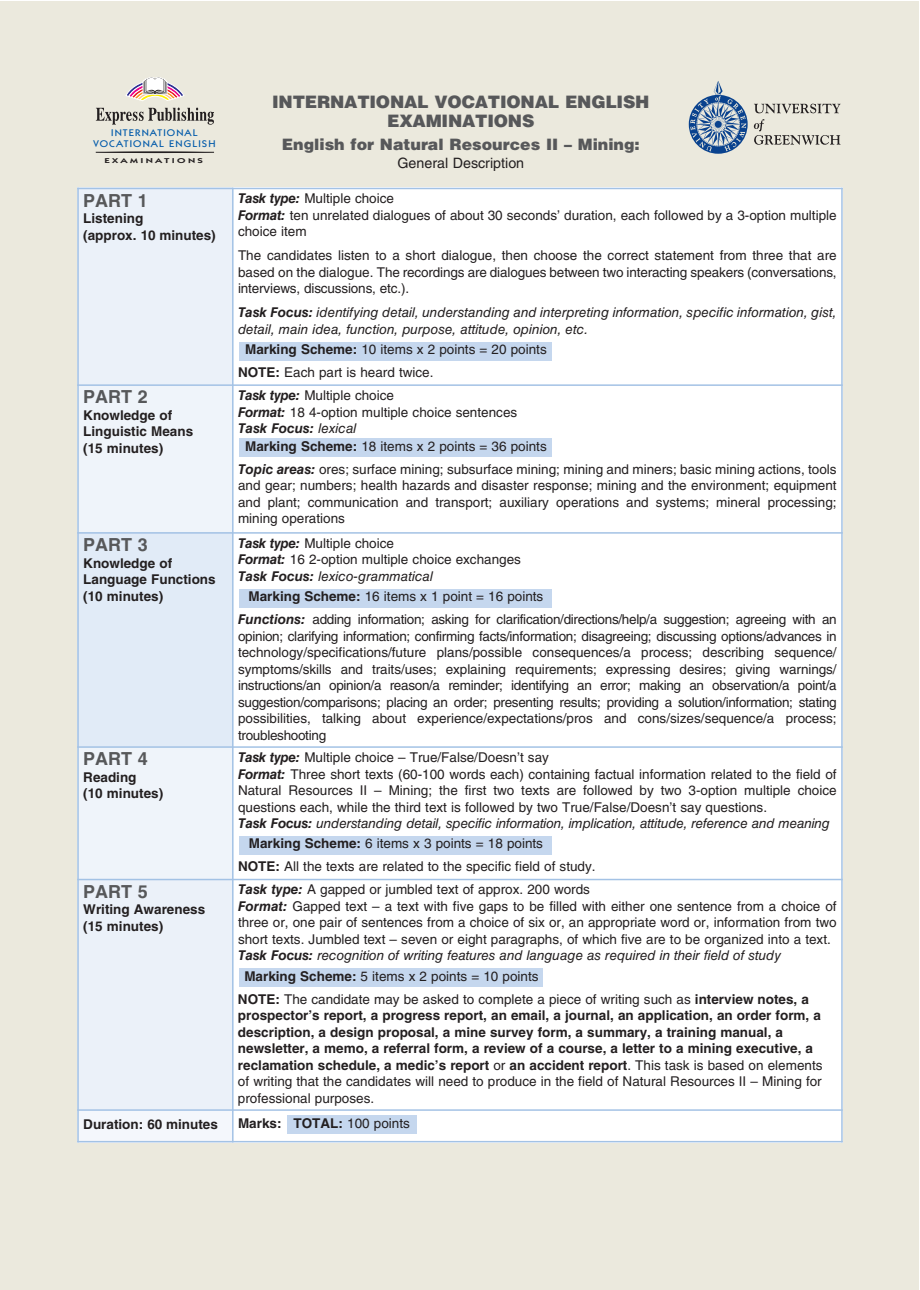
<style>
.page{position:relative;width:920px;height:1290px;background:#fff}
.page>*{position:absolute;margin:0;border:0;box-sizing:border-box;transform-origin:0 0}
.t1{font:700 18px "Helvetica LT Std";color:#57585a}
.t2{font:900 17.1px/18.6px "Helvetica LT Std";letter-spacing:-.015em;color:#57585a;text-align:center}
.t3{font:900 15.75px "Helvetica LT Std";color:#57585a}
.t4{font:14.25px "Helvetica LT Std";color:#231f20}
.t5{font:13.5px/16.5px "Helvetica LT Std";color:#231f20}
.t6{font:700 13.5px/16.5px "Helvetica LT Std";color:#231f20}
.t7{font:italic 13.5px/16.5px "Helvetica LT Std";color:#231f20}
.t8{font:500 9.75px/10.9px "ITC Kabel Std";letter-spacing:.105em;color:#015aaa;text-align:center;scale:1.1 1}
.t9{font:600 7.05px "ITC Kabel Std";letter-spacing:.22em;color:#231f20;scale:1.53 1}
.s1{font-weight:700;font-style:italic}
.s2{font-weight:700}
.s3{font-style:italic}
.s4{font-weight:400}
</style>
<div class="page">
<div style="left:0;top:1px;width:919px;height:1288px;background:#ebe9dd"></div>
<div style="left:77px;top:188px;width:156px;height:197px;background:#ebf1f9"></div>
<div style="left:233px;top:188px;width:610px;height:197px;background:#fff"></div>
<div style="left:240px;top:342px;width:312px;height:19px;background:#c5d7ee"></div>
<div style="left:77px;top:385px;width:156px;height:148px;background:#eff4fa"></div>
<div style="left:233px;top:385px;width:610px;height:148px;background:#fff"></div>
<div style="left:240px;top:438px;width:312px;height:19px;background:#c5d7ee"></div>
<div style="left:77px;top:533px;width:156px;height:214px;background:#e1ebf7"></div>
<div style="left:233px;top:533px;width:610px;height:214px;background:#fff"></div>
<div style="left:240px;top:589px;width:312px;height:19px;background:#c5d7ee"></div>
<div style="left:77px;top:747px;width:156px;height:132px;background:#eff4fa"></div>
<div style="left:233px;top:747px;width:610px;height:132px;background:#fff"></div>
<div style="left:240px;top:836px;width:312px;height:19px;background:#c5d7ee"></div>
<div style="left:77px;top:879px;width:156px;height:231px;background:#ebf1f9"></div>
<div style="left:233px;top:879px;width:610px;height:231px;background:#fff"></div>
<div style="left:240px;top:968px;width:303px;height:19px;background:#c5d7ee"></div>
<div style="left:77px;top:1110px;width:156px;height:32px;background:#f4f7fc"></div>
<div style="left:233px;top:1110px;width:610px;height:32px;background:#fff"></div>
<div style="left:287px;top:1115px;width:129px;height:19px;background:#c5d7ee"></div>
<hr style="left:77px;top:188px;width:2px;height:954px;background:#a3c2e5">
<hr style="left:232px;top:188px;width:2px;height:954px;background:#a3c2e5">
<hr style="left:841px;top:188px;width:2px;height:954px;background:#a3c2e5">
<hr style="left:77px;top:188px;width:766px;height:1px;background:#a3c2e5">
<hr style="left:77px;top:384px;width:766px;height:2px;background:#a3c2e5">
<hr style="left:77px;top:532px;width:766px;height:2px;background:#a3c2e5">
<hr style="left:77px;top:746px;width:766px;height:2px;background:#a3c2e5">
<hr style="left:77px;top:879px;width:766px;height:1px;background:#a3c2e5">
<hr style="left:77px;top:1109px;width:766px;height:2px;background:#a3c2e5">
<hr style="left:77px;top:1141px;width:766px;height:1px;background:#a3c2e5">
<svg style="left:754px;top:104px;width:87px;height:41px"></svg>
<svg style="left:689px;top:81px;width:59px;height:73px"></svg>
<svg style="left:125px;top:78px;width:60px;height:23px"></svg>
<svg style="left:96px;top:108px;width:118px;height:17px"></svg>
<svg style="left:96px;top:151px;width:118px;height:2px"></svg>
<p class="t8" style="left:93px;top:128px;width:113px">INTERNATIONAL<br>VOCATIONAL ENGLISH</p>
<p class="t9" style="left:104px;top:158px;width:66px">EXAMINATIONS</p>
<h1 class="t1" style="left:83px;top:194px;width:66px">PART 1</h1>
<p class="t6" style="left:83px;top:211px;width:134px">Listening<br>(approx. 10 minutes)</p>
<h1 class="t1" style="left:83px;top:390px;width:66px">PART 2</h1>
<p class="t6" style="left:83px;top:408px;width:111px">Knowledge of<br>Linguistic Means (15 minutes)</p>
<h1 class="t1" style="left:83px;top:538px;width:66px">PART 3</h1>
<p class="t6" style="left:83px;top:556px;width:134px">Knowledge of<br>Language Functions (10 minutes)</p>
<h1 class="t1" style="left:83px;top:752px;width:66px">PART 4</h1>
<p class="t6" style="left:83px;top:770px;width:81px">Reading<br>(10 minutes)</p>
<h1 class="t1" style="left:83px;top:885px;width:66px">PART 5</h1>
<p class="t6" style="left:83px;top:902px;width:123px">Writing Awareness (15 minutes)</p>
<p class="t2" style="left:272px;top:94px;width:379px">INTERNATIONAL VOCATIONAL ENGLISH<br>EXAMINATIONS</p>
<p class="t3" style="left:282px;top:138px;width:359px">English for Natural Resources II – Mining:</p>
<p class="t4" style="left:397px;top:158px;width:128px">General Description</p>
<p class="t5" style="left:238px;top:192px;width:600px"><span class="s1">Task type:</span> Multiple choice<br><span class="s1">Format:</span> ten unrelated dialogues of about 30 seconds’ duration, each followed by a 3-option multiple choice item</p>
<p class="t5" style="left:238px;top:249px;width:600px;text-align:justify">The candidates listen to a short dialogue, then choose the correct statement from three that are based on the dialogue. The recordings are dialogues between two interacting speakers (conversations, interviews, discussions, etc.).</p>
<p class="t7" style="left:238px;top:306px;width:600px"><span class="s2">Task Focus:</span> identifying detail, understanding and interpreting information, specific information, gist, detail, main idea, function, purpose, attitude, opinion, etc.</p>
<p class="t5" style="left:238px;top:365px;width:197px"><span class="s2">NOTE:</span> Each part is heard twice.</p>
<p class="t5" style="left:245px;top:343px;width:303px"><span class="s2">Marking Scheme:</span> 10 items x 2 points = 20 points</p>
<p class="t5" style="left:238px;top:388px;width:281px"><span class="s1">Task type:</span> Multiple choice<br><span class="s1">Format:</span> 18 4-option multiple choice sentences<br><span class="s1">Task Focus:</span> <span class="s3">lexical</span></p>
<p class="t5" style="left:238px;top:462px;width:600px;text-align:justify"><span class="s1">Topic areas:</span> ores; surface mining; subsurface mining; mining and miners; basic mining actions, tools and gear; numbers; health hazards and disaster response; mining and the environment; equipment and plant; communication and transport; auxiliary operations and systems; mineral processing; mining operations</p>
<p class="t5" style="left:245px;top:439px;width:303px"><span class="s2">Marking Scheme:</span> 18 items x 2 points = 36 points</p>
<p class="t5" style="left:238px;top:536px;width:284px"><span class="s1">Task type:</span> Multiple choice<br><span class="s1">Format:</span> 16 2-option multiple choice exchanges<br><span class="s1">Task Focus:</span> <span class="s3">lexico-grammatical</span></p>
<p class="t5" style="left:238px;top:612px;width:600px;text-align:justify"><span class="s1">Functions:</span> adding information; asking for clarification/directions/help/a suggestion; agreeing with an opinion; clarifying information; confirming facts/information; disagreeing; discussing options/advances in technology/specifications/future plans/possible consequences/a process; describing sequence/ symptoms/skills and traits/uses; explaining requirements; expressing desires; giving warnings/ instructions/an opinion/a reason/a reminder; identifying an error; making an observation/a point/a suggestion/comparisons; placing an order; presenting results; providing a solution/information; stating possibilities, talking about experience/expectations/pros and cons/sizes/sequence/a process; troubleshooting</p>
<p class="t5" style="left:248px;top:589px;width:296px"><span class="s2">Marking Scheme:</span> 16 items x 1 point = 16 points</p>
<p class="t5" style="left:238px;top:750px;width:600px"><span class="s1">Task type:</span> Multiple choice – True/False/Doesn’t say<br><span class="s1">Format:</span> Three short texts (60-100 words each) containing factual information related to the field of Natural Resources II – Mining; the first two texts are followed by two 3-option multiple choice questions each, while the third text is followed by two True/False/Doesn’t say questions.<br><span class="s1">Task Focus:</span> <span class="s3">understanding detail, specific information, implication, attitude, reference and meaning</span></p>
<p class="t5" style="left:238px;top:859px;width:359px"><span class="s2">NOTE:</span> All the texts are related to the specific field of study.</p>
<p class="t5" style="left:249px;top:837px;width:296px"><span class="s2">Marking Scheme:</span> 6 items x 3 points = 18 points</p>
<p class="t5" style="left:238px;top:883px;width:600px"><span class="s1">Task type:</span> A gapped or jumbled text of approx. 200 words<br><span class="s1">Format:</span> Gapped text – a text with five gaps to be filled with either one sentence from a choice of three or, one pair of sentences from a choice of six or, an appropriate word or, information from two short texts. Jumbled text – seven or eight paragraphs, of which five are to be organized into a text.<br><span class="s1">Task Focus:</span> <span class="s3">recognition of writing features and language as required in their field of study</span></p>
<p class="t6" style="left:238px;top:992px;width:586px">NOTE: <span class="s4">The candidate may be asked to complete a piece of writing such as</span> interview notes, a prospector’s report, a progress report, an email, a journal, an application, an order form, a description, a design proposal, a mine survey form, a summary, a training manual, a newsletter, a memo, a referral form, a review of a course, a letter to a mining executive, a reclamation schedule, a medic’s report <span class="s4">or</span> an accident report<span class="s4">. This task is based on elements of writing that the candidates will need to produce in the field of Natural Resources II – Mining for professional purposes.</span></p>
<p class="t5" style="left:244px;top:969px;width:296px"><span class="s2">Marking Scheme:</span> 5 items x 2 points = 10 points</p>
<p class="t6" style="left:83px;top:1117px;width:136px">Duration: 60 minutes</p>
<p class="t6" style="left:238px;top:1116px;width:173px">Marks: TOTAL: <span class="s4">100 points</span></p>
</div>
